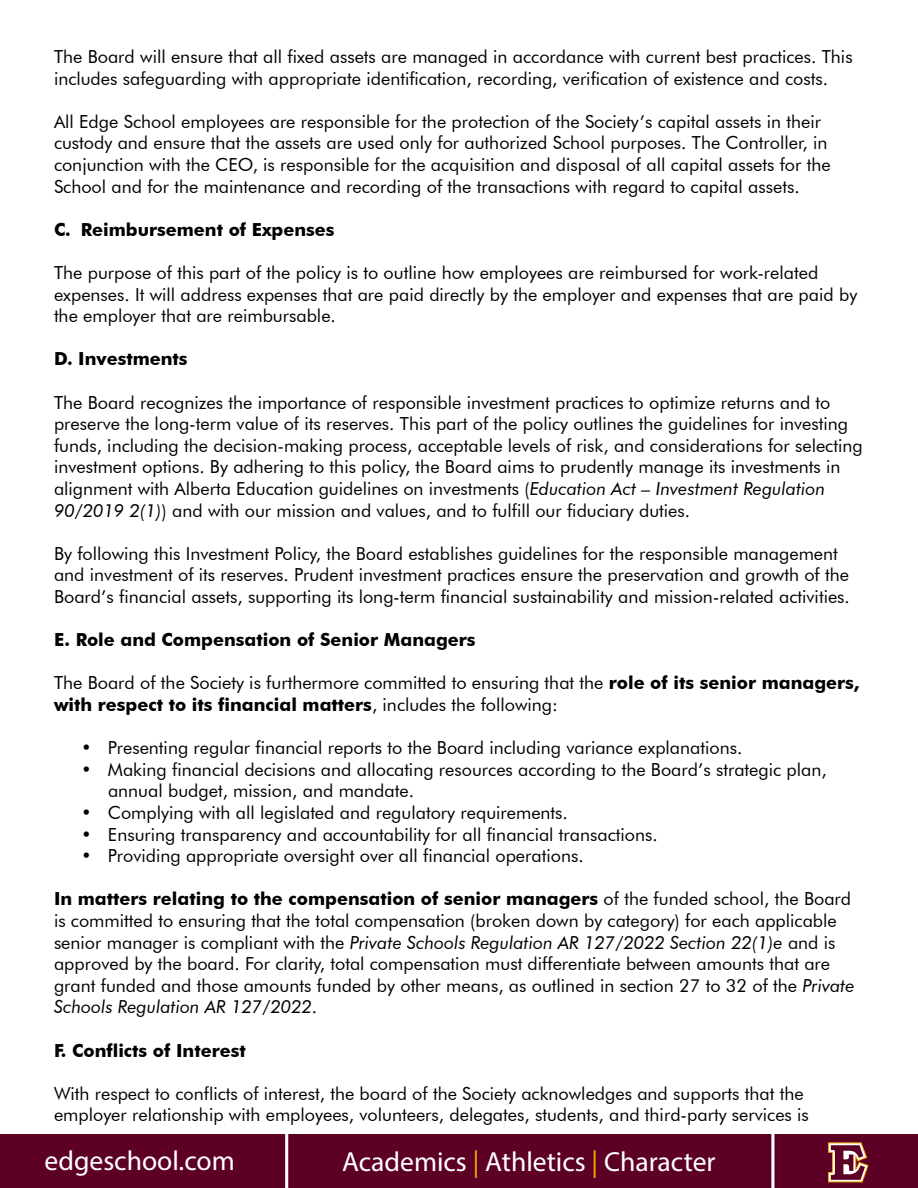
<style>
.page{position:relative;width:918px;height:1188px;background:#fff}
.page>*{position:absolute;margin:0;border:0;box-sizing:border-box;transform-origin:0 0}
.t1{font:27.6px "Myriad Pro";color:#fff}
.t2{font:18px/21.6px "Futura BT";color:#000}
.t3{font:700 18px "Futura BT";color:#000}
.s1{font-style:italic}
.s2{font-weight:700}
.s3{color:#f4a700}
</style>
<div class="page">
<div style="left:0;top:1135px;width:918px;height:53px;background:#5d0025"></div>
<svg style="left:828px;top:1142px;width:41px;height:40px"></svg>
<hr style="left:285px;top:1130px;width:3px;height:58px;background:#fff">
<hr style="left:771px;top:1130px;width:3px;height:58px;background:#fff">
<p class="t2" style="left:54px;top:47px;width:800px">The Board will ensure that all fixed assets are managed in accordance with current best practices. This includes safeguarding with appropriate identification, recording, verification of existence and costs.</p>
<p class="t2" style="left:54px;top:112px;width:778px">All Edge School employees are responsible for the protection of the Society’s capital assets in their custody and ensure that the assets are used only for authorized School purposes. The Controller, in conjunction with the CEO, is responsible for the acquisition and disposal of all capital assets for the School and for the maintenance and recording of the transactions with regard to capital assets.</p>
<p class="t3" style="left:54px;top:222px;width:282px">C. Reimbursement of Expenses</p>
<p class="t2" style="left:54px;top:263px;width:805px">The purpose of this part of the policy is to outline how employees are reimbursed for work-related expenses. It will address expenses that are paid directly by the employer and expenses that are paid by the employer that are reimbursable.</p>
<p class="t3" style="left:54px;top:352px;width:135px">D. Investments</p>
<p class="t2" style="left:54px;top:393px;width:810px">The Board recognizes the importance of responsible investment practices to optimize returns and to preserve the long-term value of its reserves. This part of the policy outlines the guidelines for investing funds, including the decision-making process, acceptable levels of risk, and considerations for selecting investment options. By adhering to this policy, the Board aims to prudently manage its investments in alignment with Alberta Education guidelines on investments (<span class="s1">Education Act – Investment Regulation 90/2019 2(1)</span>) and with our mission and values, and to fulfill our fiduciary duties.</p>
<p class="t2" style="left:54px;top:544px;width:797px">By following this Investment Policy, the Board establishes guidelines for the responsible management and investment of its reserves. Prudent investment practices ensure the preservation and growth of the<br>Board’s financial assets, supporting its long-term financial sustainability and mission-related activities.</p>
<p class="t3" style="left:54px;top:632px;width:423px">E. Role and Compensation of Senior Managers</p>
<p class="t2" style="left:54px;top:674px;width:807px">The Board of the Society is furthermore committed to ensuring that the <span class="s2">role of its senior managers, with respect to its financial matters</span>, includes the following:</p>
<p class="t2" style="left:81px;top:738px;width:663px">• Presenting regular financial reports to the Board including variance explanations.</p>
<p class="t2" style="left:108px;top:760px;width:720px;text-indent:-27px">• Making financial decisions and allocating resources according to the Board’s strategic plan, annual budget, mission, and mandate.</p>
<p class="t2" style="left:81px;top:803px;width:488px">• Complying with all legislated and regulatory requirements.</p>
<p class="t2" style="left:81px;top:825px;width:578px">• Ensuring transparency and accountability for all financial transactions.</p>
<p class="t2" style="left:81px;top:846px;width:504px">• Providing appropriate oversight over all financial operations.</p>
<p class="t2" style="left:54px;top:890px;width:802px"><span class="s2">In matters relating to the compensation of senior managers</span> of the funded school, the Board is committed to ensuring that the total compensation (broken down by category) for each applicable senior manager is compliant with the <span class="s1">Private Schools Regulation AR 127/2022 Section 22(1)e</span> and is approved by the board. For clarity, total compensation must differentiate between amounts that are grant funded and those amounts funded by other means, as outlined in section 27 to 32 of the <span class="s1">Private Schools Regulation AR 127/2022</span>.</p>
<p class="t3" style="left:54px;top:1043px;width:193px">F. Conflicts of Interest</p>
<p class="t2" style="left:54px;top:1084px;width:756px">With respect to conflicts of interest, the board of the Society acknowledges and supports that the employer relationship with employees, volunteers, delegates, students, and third-party services is</p>
<h1 class="t1" style="left:45px;top:1149px;width:192px">edgeschool.com</h1>
<h1 class="t1" style="left:342px;top:1150px;width:375px">Academics <span class="s3">|</span> Athletics <span class="s3">|</span> Character</h1>
</div>
